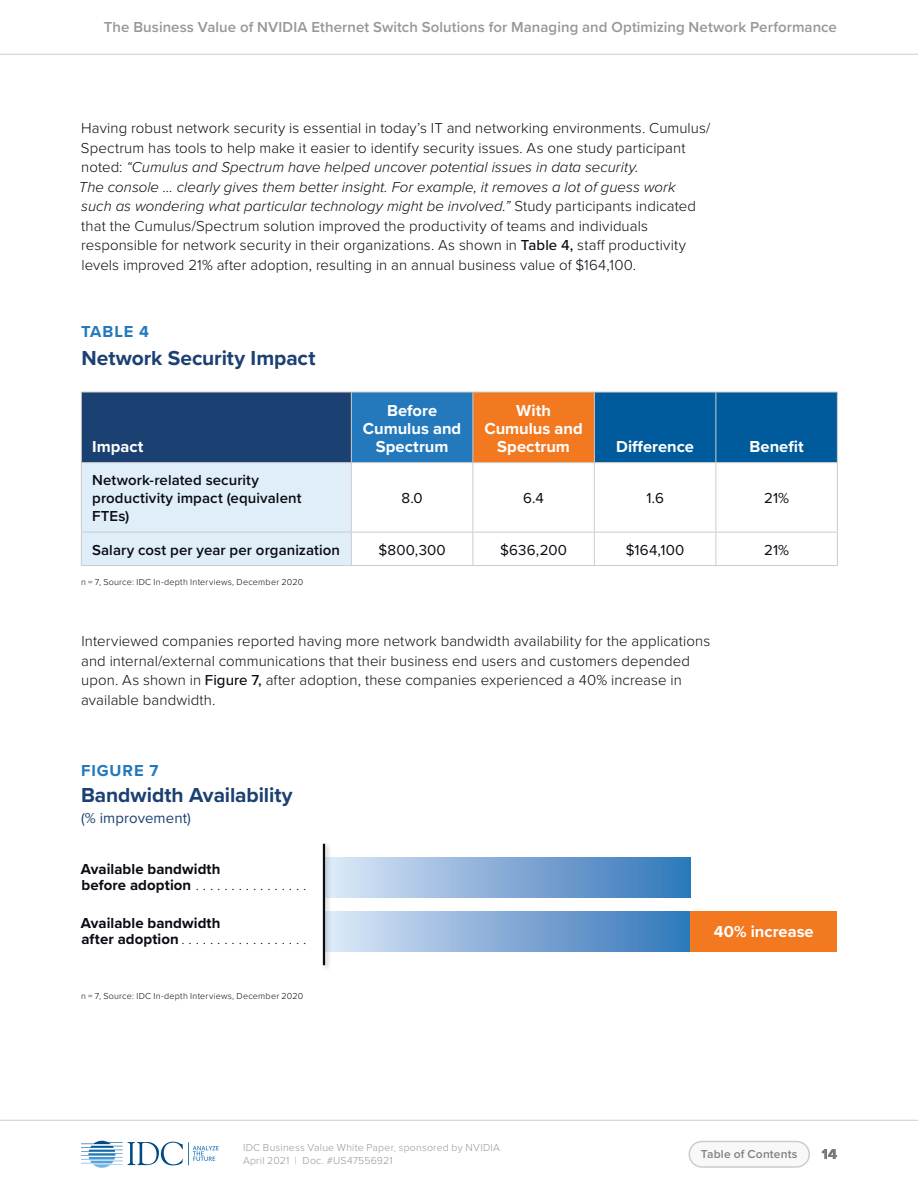
<style>
.page{position:relative;width:918px;height:1188px;background:#fff}
.page>*{position:absolute;margin:0;border:0;box-sizing:border-box;transform-origin:0 0}
.t1{font:700 21px "Proxima Nova";letter-spacing:-.005em;color:#1b4072}
.t2{font:700 16.5px/18px "Proxima Nova";color:#fff;text-align:center}
.t3{font:700 16.5px "Proxima Nova";letter-spacing:.055em;color:#2379bb}
.t4{font:300 15px/19.5px "Proxima Nova";letter-spacing:.005em;color:#0a0b13}
.t5{font:700 15px/16.5px "Proxima Nova";letter-spacing:.005em;color:#0a0b13}
.t6{font:600 15px "Proxima Nova";letter-spacing:.005em;color:#97979b}
.t7{font:600 15px/18px "Proxima Nova";letter-spacing:.005em;color:#0a0b13}
.t8{font:15px "Proxima Nova";letter-spacing:.015em;color:#0a0b13}
.t9{font:15px "Proxima Nova";letter-spacing:.005em;color:#1b4072}
.t10{font:700 15px "Proxima Nova";color:#000}
.t11{font:600 12px "Proxima Nova";letter-spacing:.015em;color:#808187}
.t12{font:300 10.5px/13.5px "Proxima Nova";letter-spacing:.02em;color:#97979b}
.t13{font:300 9px "Proxima Nova";letter-spacing:.025em;color:#0a0b13}
.s1{font-style:italic}
.s2{font-weight:500}
.s3{font-weight:300}
</style>
<div class="page">
<svg style="left:81px;top:1141px;width:138px;height:27px"></svg>
<div style="left:689px;top:1142px;width:120px;height:25px;background:#f8f8f8;border-radius:13px"></div>
<div style="left:688px;top:1141px;width:122px;height:27px;border:2px solid #cccccb;border-radius:13px"></div>
<hr style="left:0;top:54px;width:918px;height:1px;background:#cccccb">
<hr style="left:0;top:1120px;width:918px;height:1px;background:#cccccb">
<div style="left:324px;top:911px;width:367px;height:41px;background:linear-gradient(to right,#dee7f7,#2f74b9)"></div>
<div style="left:81px;top:392px;width:270px;height:71px;background:#1b4072"></div>
<div style="left:351px;top:392px;width:122px;height:71px;background:#2379bb"></div>
<div style="left:473px;top:392px;width:121px;height:71px;background:#f37921"></div>
<div style="left:595px;top:393px;width:242px;height:69px;background:#005b9c"></div>
<div style="left:82px;top:463px;width:269px;height:102px;background:#dfeef9"></div>
<svg style="left:352px;top:463px;width:485px;height:102px"></svg>
<hr style="left:351px;top:392px;width:122px;height:1px;background:#cccccb">
<hr style="left:473px;top:392px;width:121px;height:1px;background:#cccccb">
<hr style="left:472px;top:392px;width:1px;height:70px;background:#cccccb">
<hr style="left:594px;top:392px;width:122px;height:1px;background:#cccccb">
<hr style="left:594px;top:392px;width:1px;height:70px;background:#cccccb">
<hr style="left:716px;top:392px;width:122px;height:1px;background:#cccccb">
<hr style="left:716px;top:392px;width:1px;height:70px;background:#cccccb">
<hr style="left:837px;top:392px;width:1px;height:70px;background:#cccccb">
<hr style="left:81px;top:463px;width:1px;height:69px;background:#cccccb">
<hr style="left:351px;top:462px;width:122px;height:1px;background:#cccccb">
<hr style="left:351px;top:463px;width:1px;height:69px;background:#cccccb">
<hr style="left:473px;top:462px;width:121px;height:1px;background:#cccccb">
<hr style="left:472px;top:463px;width:1px;height:69px;background:#cccccb">
<hr style="left:594px;top:462px;width:122px;height:1px;background:#cccccb">
<hr style="left:594px;top:463px;width:1px;height:69px;background:#cccccb">
<hr style="left:716px;top:462px;width:122px;height:1px;background:#cccccb">
<hr style="left:716px;top:463px;width:1px;height:69px;background:#cccccb">
<hr style="left:837px;top:463px;width:1px;height:69px;background:#cccccb">
<hr style="left:81px;top:532px;width:270px;height:1px;background:#cccccb">
<hr style="left:81px;top:532px;width:1px;height:33px;background:#cccccb">
<hr style="left:351px;top:532px;width:122px;height:1px;background:#cccccb">
<hr style="left:351px;top:532px;width:1px;height:33px;background:#cccccb">
<hr style="left:473px;top:532px;width:121px;height:1px;background:#cccccb">
<hr style="left:472px;top:532px;width:1px;height:33px;background:#cccccb">
<hr style="left:594px;top:532px;width:122px;height:1px;background:#cccccb">
<hr style="left:594px;top:532px;width:1px;height:33px;background:#cccccb">
<hr style="left:716px;top:532px;width:122px;height:1px;background:#cccccb">
<hr style="left:716px;top:532px;width:1px;height:33px;background:#cccccb">
<hr style="left:837px;top:532px;width:1px;height:33px;background:#cccccb">
<hr style="left:81px;top:565px;width:270px;height:1px;background:#cccccb">
<hr style="left:351px;top:565px;width:122px;height:1px;background:#cccccb">
<hr style="left:473px;top:565px;width:121px;height:1px;background:#cccccb">
<hr style="left:594px;top:565px;width:122px;height:1px;background:#cccccb">
<hr style="left:716px;top:565px;width:122px;height:1px;background:#cccccb">
<hr style="left:81px;top:392px;width:270px;height:1px;background:#cccccb">
<hr style="left:81px;top:392px;width:1px;height:70px;background:#cccccb">
<hr style="left:351px;top:392px;width:1px;height:70px;background:#cccccb">
<hr style="left:81px;top:462px;width:270px;height:1px;background:#cccccb">
<div style="left:324px;top:857px;width:366px;height:41px;background:linear-gradient(to right,#dee7f7,#3075b9)"></div>
<div style="left:691px;top:911px;width:146px;height:41px;background:#f37921"></div>
<div style="left:321px;top:841px;width:11px;height:131px;background:#000;opacity:.25"></div>
<hr style="left:323px;top:844px;width:2px;height:121px;background:#0a0b13">
<p class="t6" style="left:104px;top:16px;width:735px">The Business Value of NVIDIA Ethernet Switch Solutions for Managing and Optimizing Network Performance</p>
<p class="t4" style="left:79px;top:118px;width:633px">Having robust network security is essential in today’s IT and networking environments. Cumulus/ Spectrum has tools to help make it easier to identify security issues. As one study participant noted: <span class="s1">“Cumulus and Spectrum have helped uncover potential issues in data security.<br>The console … clearly gives them better insight. For example, it removes a lot of guess work<br>such as wondering what particular technology might be involved.”</span> Study participants indicated that the Cumulus/Spectrum solution improved the productivity of teams and individuals responsible for network security in their organizations. As shown in <span class="s2">Table 4,</span> staff productivity levels improved 21% after adoption, resulting in an annual business value of $164,100.</p>
<p class="t3" style="left:81px;top:319px;width:70px">TABLE 4</p>
<p class="t1" style="left:81px;top:342px;width:236px">Network Security Impact</p>
<p class="t2" style="left:92px;top:437px;width:53px">Impact</p>
<p class="t7" style="left:92px;top:471px;width:211px">Network-related security productivity impact (equivalent<br>FTEs)</p>
<p class="t2" style="left:363px;top:401px;width:100px">Before<br>Cumulus and<br>Spectrum</p>
<p class="t2" style="left:484px;top:401px;width:100px">With<br>Cumulus and<br>Spectrum</p>
<p class="t2" style="left:616px;top:437px;width:79px">Difference</p>
<p class="t2" style="left:750px;top:437px;width:56px">Benefit</p>
<p class="t8" style="left:401px;top:487px;width:23px">8.0</p>
<p class="t8" style="left:523px;top:487px;width:22px">6.4</p>
<p class="t8" style="left:646px;top:487px;width:19px">1.6</p>
<p class="t8" style="left:764px;top:487px;width:27px">21%</p>
<p class="t7" style="left:92px;top:540px;width:249px">Salary cost per year per organization</p>
<p class="t8" style="left:378px;top:539px;width:69px">$800,300</p>
<p class="t8" style="left:500px;top:539px;width:68px">$636,200</p>
<p class="t8" style="left:626px;top:539px;width:60px">$164,100</p>
<p class="t8" style="left:764px;top:539px;width:27px">21%</p>
<p class="t13" style="left:81px;top:575px;width:224px">n = 7, Source: IDC In-depth Interviews, December 2020</p>
<p class="t4" style="left:81px;top:631px;width:631px">Interviewed companies reported having more network bandwidth availability for the applications and internal/external communications that their business end users and customers depended upon. As shown in <span class="s2">Figure 7,</span> after adoption, these companies experienced a 40% increase in available bandwidth.</p>
<p class="t3" style="left:81px;top:758px;width:79px">FIGURE 7</p>
<p class="t1" style="left:81px;top:780px;width:213px">Bandwidth Availability</p>
<p class="t9" style="left:81px;top:807px;width:112px">(% improvement)</p>
<p class="t5" style="left:81px;top:860px;width:141px">Available bandwidth before adoption<span class="s3">.................</span></p>
<p class="t5" style="left:81px;top:914px;width:141px">Available bandwidth after adoption<span class="s3">...................</span></p>
<p class="t13" style="left:81px;top:990px;width:224px">n = 7, Source: IDC In-depth Interviews, December 2020</p>
<p class="t12" style="left:243px;top:1140px;width:259px">IDC Business Value White Paper, sponsored by NVIDIA<br>April 2021 | Doc. #US47556921</p>
<p class="t2" style="left:714px;top:922px;width:101px">40% increase</p>
<p class="t11" style="left:701px;top:1145px;width:98px">Table of Contents</p>
<p class="t10" style="left:822px;top:1142px;width:17px">14</p>
</div>
